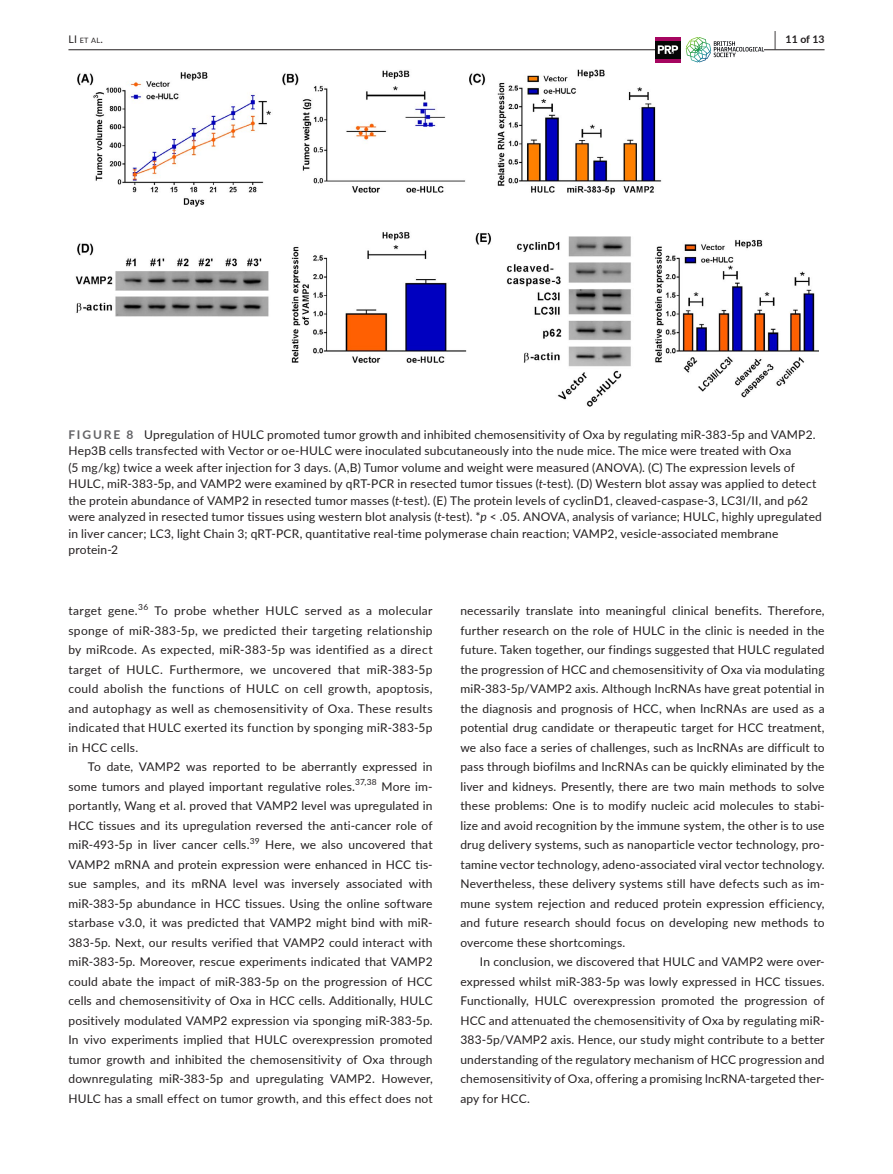
<style>
.page{position:relative;width:893px;height:1174px;background:#fff}
.page>*{position:absolute;margin:0;border:0;box-sizing:border-box;transform-origin:0 0}
.t1{font:12px/19.5px "Lato";letter-spacing:.015em;color:#231f20;text-align:justify}
.t2{font:700 10.5px "Lato";color:#231f20}
.t3{font:8.4px "Lato";letter-spacing:.02em;color:#231f20}
.t4{font:7.35px "Lato";color:#231f20}
.s1{font-size:10.5px}
.s2{font-size:19.5px}
.s3{font-weight:700;color:#636366}
.s4{font-style:italic}
</style>
<div class="page">
<hr style="left:68px;top:49px;width:756px;height:1px;background:#231f20">
<div style="left:655px;top:37px;width:109px;height:25px;background:#fff"></div>
<div style="left:655px;top:37px;width:26px;height:25px;background:#070606"></div>
<hr style="left:655px;top:37px;width:26px;height:3px;background:#a60660">
<hr style="left:655px;top:59px;width:26px;height:3px;background:#a60660">
<svg style="left:658px;top:45px;width:20px;height:9px"></svg>
<svg style="left:686px;top:37px;width:78px;height:25px"></svg>
<img style="left:75px;top:69px;width:744px;height:337px">
<p class="t4" style="left:68px;top:35px;width:36px"><span class="s1">LI</span> et al<span class="s1">.</span></p>
<p class="t2" style="left:774px;top:31px;width:52px"><span class="s2">|</span> 11 of 13</p>
<p class="t1" style="left:68px;top:425px;width:755px;line-height:16.5px;text-align:left"><span class="s3">FIGURE 8</span> Upregulation of HULC promoted tumor growth and inhibited chemosensitivity of Oxa by regulating miR-383-5p and VAMP2.<br>Hep3B cells transfected with Vector or oe-HULC were inoculated subcutaneously into the nude mice. The mice were treated with Oxa<br>(5 mg/kg) twice a week after injection for 3 days. (A,B) Tumor volume and weight were measured (ANOVA). (C) The expression levels of HULC, miR-383-5p, and VAMP2 were examined by qRT-PCR in resected tumor tissues (<span class="s4">t</span>-test). (D) Western blot assay was applied to detect the protein abundance of VAMP2 in resected tumor masses (<span class="s4">t</span>-test). (E) The protein levels of cyclinD1, cleaved-caspase-3, LC3I/II, and p62 were analyzed in resected tumor tissues using western blot analysis (<span class="s4">t</span>-test). *<span class="s4">p</span> &lt; .05. ANOVA, analysis of variance; HULC, highly upregulated in liver cancer; LC3, light Chain 3; qRT-PCR, quantitative real-time polymerase chain reaction; VAMP2, vesicle-associated membrane protein-2</p>
<p class="t3" style="left:138px;top:601px;width:12px">36</p>
<p class="t1" style="left:68px;top:600px;width:366px;text-indent:86px">To probe whether HULC served as a molecular sponge of miR-383-5p, we predicted their targeting relationship by miRcode. As expected, miR-383-5p was identified as a direct target of HULC. Furthermore, we uncovered that miR-383-5p could abolish the functions of HULC on cell growth, apoptosis, and autophagy as well as chemosensitivity of Oxa. These results indicated that HULC exerted its function by sponging miR-383-5p in HCC cells.</p>
<p class="t1" style="left:68px;top:756px;width:366px;text-indent:19px">To date, VAMP2 was reported to be aberrantly expressed in some tumors and played important regulative roles.</p>
<p class="t1" style="left:68px;top:600px;width:71px">target gene.</p>
<p class="t3" style="left:355px;top:776px;width:23px">37,38</p>
<p class="t1" style="left:68px;top:776px;width:366px;text-indent:313px">More im&shy;portantly, Wang et al. proved that VAMP2 level was upregulated in HCC tissues and its upregulation reversed the anti-cancer role of miR-493-5p in liver cancer cells.</p>
<p class="t3" style="left:250px;top:835px;width:11px">39</p>
<p class="t1" style="left:68px;top:834px;width:366px;text-indent:197px">Here, we also uncovered that VAMP2 mRNA and protein expression were enhanced in HCC tis&shy;sue samples, and its mRNA level was inversely associated with miR-383-5p abundance in HCC tissues. Using the online software starbase v3.0, it was predicted that VAMP2 might bind with miR-383-5p. Next, our results verified that VAMP2 could interact with miR-383-5p. Moreover, rescue experiments indicated that VAMP2 could abate the impact of miR-383-5p on the progression of HCC cells and chemosensitivity of Oxa in HCC cells. Additionally, HULC positively modulated VAMP2 expression via sponging miR-383-5p.<br>In vivo experiments implied that HULC overexpression promoted tumor growth and inhibited the chemosensitivity of Oxa through downregulating miR-383-5p and upregulating VAMP2. However, HULC has a small effect on tumor growth, and this effect does not</p>
<p class="t1" style="left:460px;top:600px;width:366px">necessarily translate into meaningful clinical benefits. Therefore, further research on the role of HULC in the clinic is needed in the future. Taken together, our findings suggested that HULC regulated the progression of HCC and chemosensitivity of Oxa via modulating miR-383-5p/VAMP2 axis. Although lncRNAs have great potential in the diagnosis and prognosis of HCC, when lncRNAs are used as a potential drug candidate or therapeutic target for HCC treatment, we also face a series of challenges, such as lncRNAs are difficult to pass through biofilms and lncRNAs can be quickly eliminated by the liver and kidneys. Presently, there are two main methods to solve these problems: One is to modify nucleic acid molecules to stabi&shy;lize and avoid recognition by the immune system, the other is to use drug delivery systems, such as nanoparticle vector technology, pro&shy;tamine vector technology, adeno-associated viral vector technology.<br>Nevertheless, these delivery systems still have defects such as im&shy;mune system rejection and reduced protein expression efficiency, and future research should focus on developing new methods to overcome these shortcomings.</p>
<p class="t1" style="left:460px;top:951px;width:366px;text-indent:20px">In conclusion, we discovered that HULC and VAMP2 were over&shy;expressed whilst miR-383-5p was lowly expressed in HCC tissues.<br>Functionally, HULC overexpression promoted the progression of HCC and attenuated the chemosensitivity of Oxa by regulating miR-383-5p/VAMP2 axis. Hence, our study might contribute to a better understanding of the regulatory mechanism of HCC progression and chemosensitivity of Oxa, offering a promising lncRNA-targeted ther&shy;apy for HCC.</p>
</div>
